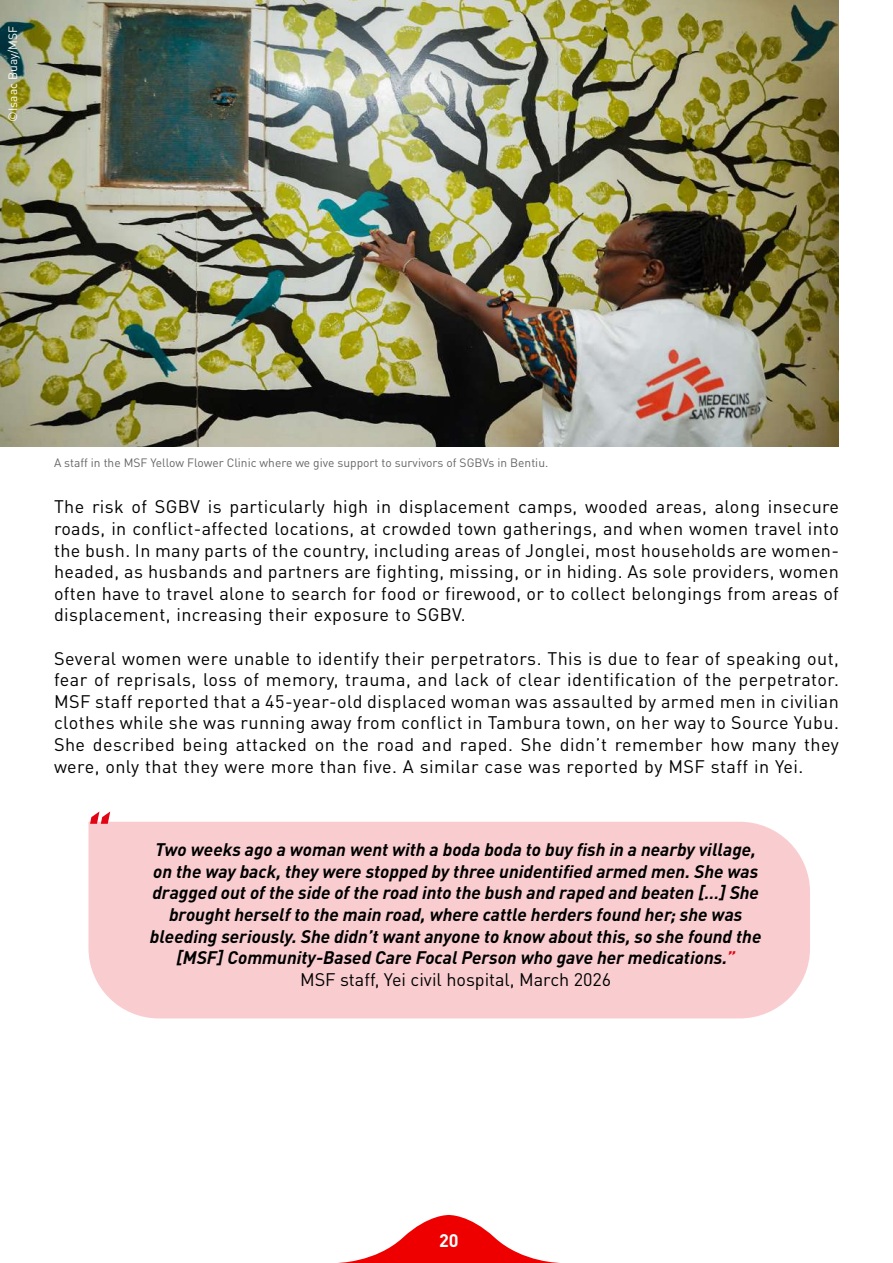
<style>
.page{position:relative;width:893px;height:1263px;background:#fff}
.page>*{position:absolute;margin:0;border:0;box-sizing:border-box;transform-origin:0 0}
.t1{font:italic 700 54px "DIN Pro";color:#e30413}
.t2{font:18px/21.6px "DIN Pro";letter-spacing:.02em;color:#000;text-align:justify}
.t3{font:italic 700 18px/21.6px "DIN Pro";color:#000;text-align:center}
.t4{font:700 18px "DIN Pro";color:#fff}
.t5{font:12px "DIN Pro";color:#666}
.t6{font:12px "DIN Pro";color:#fff}
.s1{color:#e30413}
.s2{font-weight:400;font-style:normal}
</style>
<div class="page">
<svg style="left:338px;top:1215px;width:222px;height:48px"></svg>
<img style="left:0;top:0;width:839px;height:446px">
<div style="left:88px;top:822px;width:722px;height:196px;background:#f9cdd0"></div>
<p class="t6" style="left:3px;top:122px;width:97px;rotate:-90deg">©Isaac Buay/MSF</p>
<p class="t5" style="left:54px;top:453px;width:496px">A staff in the MSF Yellow Flower Clinic where we give support to survivors of SGBVs in Bentiu.</p>
<p class="t2" style="left:54px;top:494px;width:787px">The risk of SGBV is particularly high in displacement camps, wooded areas, along insecure roads, in conflict-affected locations, at crowded town gatherings, and when women travel into the bush. In many parts of the country, including areas of Jonglei, most households are women&shy;headed, as husbands and partners are fighting, missing, or in hiding. As sole providers, women often have to travel alone to search for food or firewood, or to collect belongings from areas of displacement, increasing their exposure to SGBV.</p>
<p class="t2" style="left:54px;top:645px;width:786px">Several women were unable to identify their perpetrators. This is due to fear of speaking out, fear of reprisals, loss of memory, trauma, and lack of clear identification of the perpetrator.<br>MSF staff reported that a 45-year-old displaced woman was assaulted by armed men in civilian clothes while she was running away from conflict in Tambura town, on her way to Source Yubu.<br>She described being attacked on the road and raped. She didn’t remember how many they were, only that they were more than five. A similar case was reported by MSF staff in Yei.</p>
<h1 class="t1" style="left:83px;top:792px;width:26px">“</h1>
<p class="t3" style="left:150px;top:837px;width:613px">Two weeks ago a woman went with a boda boda to buy fish in a nearby village, on the way back, they were stopped by three unidentified armed men. She was dragged out of the side of the road into the bush and raped and beaten […] She brought herself to the main road, where cattle herders found her; she was bleeding seriously. She didn’t want anyone to know about this, so she found the [MSF] Community-Based Care Focal Person who gave her medications.<span class="s1">”<br></span><span class="s2">MSF staff, Yei civil hospital, March 2026</span></p>
<p class="t4" style="left:439px;top:1225px;width:21px">20</p>
</div>
